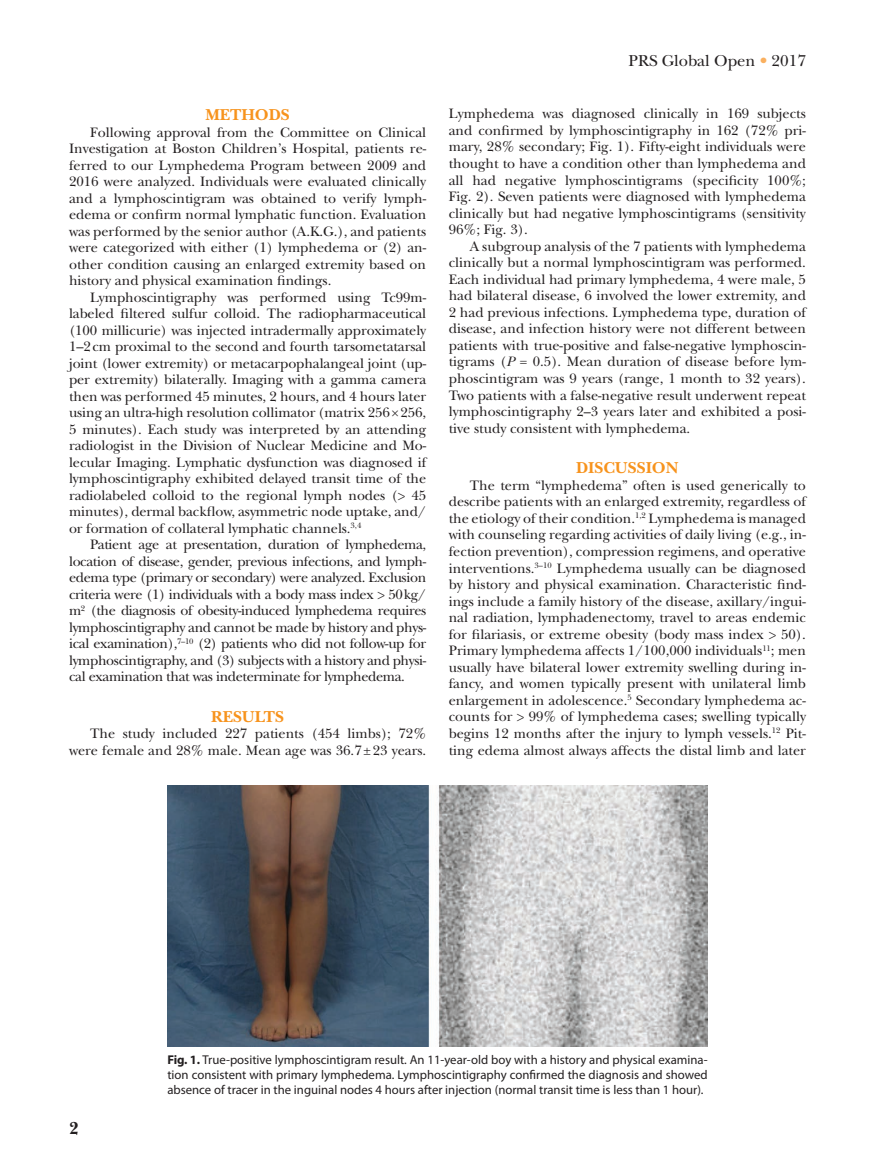
<style>
.page{position:relative;width:878px;height:1175px;background:#fff}
.page>*{position:absolute;margin:0;border:0;box-sizing:border-box;transform-origin:0 0}
.t1{font:700 18px "New Baskerville";color:#231f20}
.t2{font:700 16.5px "New Baskerville";color:#f7931d}
.t3{font:16.5px "New Baskerville";color:#231f20}
.t4{font:14.25px/16.5px "New Baskerville";color:#231f20;text-align:justify}
.t5{font:12.75px/15px "Myriad Pro";color:#231f20;text-align:justify}
.s1{color:#fab05f}
.s2{font-style:italic}
.s3{font-weight:700}
</style>
<div class="page">
<img style="left:167px;top:785px;width:540px;height:261px">
<p class="t2" style="left:205px;top:105px;width:86px">METHODS</p>
<p class="t4" style="left:69px;top:124px;width:359px;text-indent:21px">Following approval from the Committee on Clinical Investigation at Boston Children’s Hospital, patients re&shy;ferred to our Lymphedema Program between 2009 and 2016 were analyzed. Individuals were evaluated clinically and a lymphoscintigram was obtained to verify lymph&shy;edema or confirm normal lymphatic function. Evaluation was performed by the senior author (A.K.G.), and patients were categorized with either (1) lymphedema or (2) an&shy;other condition causing an enlarged extremity based on history and physical examination findings.</p>
<p class="t4" style="left:69px;top:289px;width:359px;text-indent:21px">Lymphoscintigraphy was performed using Tc99m&shy;labeled filtered sulfur colloid. The radiopharmaceutical (100 millicurie) was injected intradermally approximately 1–2cm proximal to the second and fourth tarsometatarsal joint (lower extremity) or metacarpophalangeal joint (up&shy;per extremity) bilaterally. Imaging with a gamma camera then was performed 45 minutes, 2 hours, and 4 hours later using an ultra-high resolution collimator (matrix 256×256, 5 minutes). Each study was interpreted by an attending radiologist in the Division of Nuclear Medicine and Mo&shy;lecular Imaging. Lymphatic dysfunction was diagnosed if lymphoscintigraphy exhibited delayed transit time of the radiolabeled colloid to the regional lymph nodes (&gt; 45 minutes), dermal backflow, asymmetric node uptake, and/ or formation of collateral lymphatic channels.<sup>3,4</sup></p>
<p class="t4" style="left:69px;top:536px;width:359px;text-indent:21px">Patient age at presentation, duration of lymphedema, location of disease, gender, previous infections, and lymph&shy;edema type (primary or secondary) were analyzed. Exclusion criteria were (1) individuals with a body mass index &gt; 50kg/ m<sup>2</sup> (the diagnosis of obesity-induced lymphedema requires lymphoscintigraphy and cannot be made by history and phys&shy;ical examination),<sup>7–10</sup> (2) patients who did not follow-up for lymphoscintigraphy, and (3) subjects with a history and physi&shy;cal examination that was indeterminate for lymphedema.</p>
<p class="t2" style="left:211px;top:707px;width:74px">RESULTS</p>
<p class="t4" style="left:69px;top:725px;width:358px;text-align:right">The study included 227 patients (454 limbs); 72% were female and 28% male. Mean age was 36.7±23 years.</p>
<p class="t3" style="left:628px;top:51px;width:179px">PRS Global Open <span class="s1">•</span> 2017</p>
<p class="t4" style="left:448px;top:106px;width:359px">Lymphedema was diagnosed clinically in 169 subjects and confirmed by lymphoscintigraphy in 162 (72% pri&shy;mary, 28% secondary; Fig. 1). Fifty-eight individuals were thought to have a condition other than lymphedema and all had negative lymphoscintigrams (specificity 100%; Fig. 2). Seven patients were diagnosed with lymphedema clinically but had negative lymphoscintigrams (sensitivity 96%; Fig. 3).</p>
<p class="t4" style="left:448px;top:238px;width:359px;text-indent:21px">A subgroup analysis of the 7 patients with lymphedema clinically but a normal lymphoscintigram was performed.<br>Each individual had primary lymphedema, 4 were male, 5 had bilateral disease, 6 involved the lower extremity, and 2 had previous infections. Lymphedema type, duration of disease, and infection history were not different between patients with true-positive and false-negative lymphoscin&shy;tigrams (<span class="s2">P</span> = 0.5). Mean duration of disease before lym&shy;phoscintigram was 9 years (range, 1 month to 32 years).<br>Two patients with a false-negative result underwent repeat lymphoscintigraphy 2–3 years later and exhibited a posi&shy;tive study consistent with lymphedema.</p>
<p class="t2" style="left:576px;top:458px;width:104px">DISCUSSION</p>
<p class="t4" style="left:448px;top:477px;width:359px;text-indent:21px">The term “lymphedema” often is used generically to describe patients with an enlarged extremity, regardless of the etiology of their condition.<sup>1,2</sup> Lymphedema is managed with counseling regarding activities of daily living (e.g., in&shy;fection prevention), compression regimens, and operative interventions.<sup>3–10</sup> Lymphedema usually can be diagnosed by history and physical examination. Characteristic find&shy;ings include a family history of the disease, axillary/ingui&shy;nal radiation, lymphadenectomy, travel to areas endemic for filariasis, or extreme obesity (body mass index &gt; 50).<br>Primary lymphedema affects 1/100,000 individuals<sup>11</sup>; men usually have bilateral lower extremity swelling during in&shy;fancy, and women typically present with unilateral limb enlargement in adolescence.<sup>5</sup> Secondary lymphedema ac&shy;counts for &gt; 99% of lymphedema cases; swelling typically begins 12 months after the injury to lymph vessels.<sup>12</sup> Pit&shy;ting edema almost always affects the distal limb and later</p>
<p class="t1" style="left:69px;top:1118px;width:11px">2</p>
<p class="t5" style="left:167px;top:1052px;width:541px"><span class="s3">Fig. 1.</span> True-positive lymphoscintigram result. An 11-year-old boy with a history and physical examina&shy;tion consistent with primary lymphedema. Lymphoscintigraphy confirmed the diagnosis and showed absence of tracer in the inguinal nodes 4 hours after injection (normal transit time is less than 1 hour).</p>
</div>
